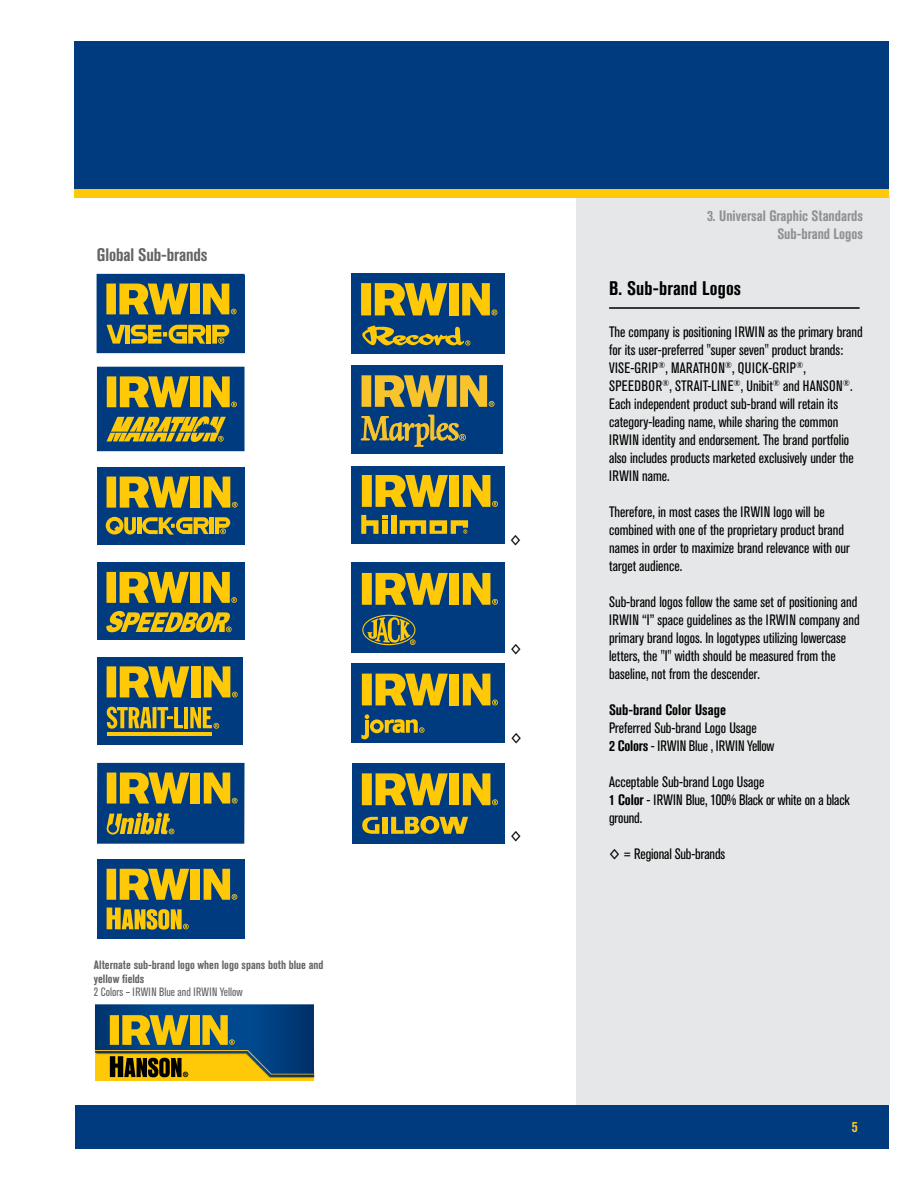
<style>
.page{position:relative;width:918px;height:1188px;background:#fff}
.page>*{position:absolute;margin:0;border:0;box-sizing:border-box;transform-origin:0 0}
.t1{font:700 condensed 19.5px "Akzidenz Grotesk BE";letter-spacing:.01em;color:#000}
.t2{font:700 condensed 18px "Akzidenz Grotesk BE";letter-spacing:-.005em;color:#636466}
.t3{font:condensed 15px/18px "Akzidenz Grotesk BE";color:#000}
.t4{font:700 condensed 15px/18px "Akzidenz Grotesk BE";color:#8e9092;text-align:right}
.t5{font:700 condensed 15px "Akzidenz Grotesk BE";color:#000}
.t6{font:15px "Tahoma";color:#000}
.t7{font:700 condensed 15px "Akzidenz Grotesk BE";color:#ffc428}
.t8{font:700 condensed 12px/13.5px "Akzidenz Grotesk BE";color:#636466}
.t9{font:condensed 12px "Akzidenz Grotesk BE";color:#636466}
.s1{font-weight:700}
.s2{font-family:"Tahoma";font-stretch:normal}
</style>
<div class="page">
<div style="left:75px;top:42px;width:814px;height:147px;background:#003a7f"></div>
<div style="left:75px;top:1105px;width:814px;height:44px;background:#003a7f"></div>
<div style="left:576px;top:197px;width:313px;height:908px;background:#e6e7e8"></div>
<div style="left:75px;top:189px;width:814px;height:8px;background:#ffc907"></div>
<hr style="left:609px;top:307px;width:251px;height:2px;background:#000">
<div style="left:97px;top:367px;width:148px;height:84px;background:#003a7f"></div>
<div style="left:107px;top:376px;width:9px;height:31px;background:#ffc907"></div>
<div style="left:190px;top:376px;width:10px;height:31px;background:#ffc907"></div>
<svg style="left:203px;top:376px;width:34px;height:31px"></svg>
<svg style="left:120px;top:376px;width:69px;height:31px"></svg>
<svg style="left:106px;top:416px;width:120px;height:26px"></svg>
<div style="left:97px;top:467px;width:148px;height:78px;background:#003a7f"></div>
<div style="left:107px;top:477px;width:9px;height:31px;background:#ffc907"></div>
<div style="left:191px;top:477px;width:9px;height:31px;background:#ffc907"></div>
<svg style="left:204px;top:477px;width:34px;height:31px"></svg>
<svg style="left:120px;top:477px;width:69px;height:31px"></svg>
<hr style="left:137px;top:517px;width:4px;height:17px;background:#ffc907">
<hr style="left:210px;top:517px;width:4px;height:17px;background:#ffc907">
<svg style="left:142px;top:517px;width:67px;height:18px"></svg>
<svg style="left:106px;top:517px;width:30px;height:18px"></svg>
<svg style="left:215px;top:517px;width:15px;height:17px"></svg>
<div style="left:97px;top:562px;width:148px;height:78px;background:#003a7f"></div>
<div style="left:107px;top:572px;width:9px;height:31px;background:#ffc907"></div>
<div style="left:190px;top:572px;width:10px;height:31px;background:#ffc907"></div>
<svg style="left:203px;top:572px;width:34px;height:31px"></svg>
<svg style="left:120px;top:572px;width:69px;height:31px"></svg>
<svg style="left:106px;top:611px;width:126px;height:21px"></svg>
<div style="left:97px;top:763px;width:148px;height:81px;background:#003a7f"></div>
<div style="left:107px;top:773px;width:9px;height:31px;background:#ffc907"></div>
<div style="left:97px;top:657px;width:145px;height:88px;background:#003a7f"></div>
<div style="left:107px;top:666px;width:9px;height:31px;background:#ffc907"></div>
<div style="left:191px;top:666px;width:9px;height:31px;background:#ffc907"></div>
<svg style="left:204px;top:666px;width:34px;height:31px"></svg>
<svg style="left:120px;top:666px;width:69px;height:31px"></svg>
<svg style="left:107px;top:707px;width:44px;height:22px"></svg>
<hr style="left:153px;top:707px;width:3px;height:21px;background:#ffc907">
<svg style="left:157px;top:707px;width:26px;height:21px"></svg>
<hr style="left:185px;top:707px;width:3px;height:21px;background:#ffc907">
<hr style="left:107px;top:732px;width:105px;height:3px;background:#ffc907">
<svg style="left:190px;top:707px;width:29px;height:22px"></svg>
<div style="left:191px;top:773px;width:9px;height:31px;background:#ffc907"></div>
<svg style="left:204px;top:773px;width:34px;height:31px"></svg>
<svg style="left:120px;top:773px;width:69px;height:31px"></svg>
<svg style="left:106px;top:813px;width:68px;height:22px"></svg>
<div style="left:97px;top:859px;width:148px;height:80px;background:#003a7f"></div>
<div style="left:107px;top:869px;width:9px;height:31px;background:#ffc907"></div>
<div style="left:191px;top:869px;width:9px;height:31px;background:#ffc907"></div>
<svg style="left:204px;top:869px;width:33px;height:31px"></svg>
<svg style="left:120px;top:869px;width:69px;height:31px"></svg>
<svg style="left:107px;top:908px;width:82px;height:22px"></svg>
<div style="left:352px;top:764px;width:153px;height:80px;background:#003a7f"></div>
<svg style="left:362px;top:817px;width:17px;height:17px"></svg>
<div style="left:382px;top:817px;width:5px;height:17px;background:#ffc907"></div>
<svg style="left:391px;top:816px;width:77px;height:18px"></svg>
<div style="left:352px;top:664px;width:153px;height:79px;background:#003a7f"></div>
<svg style="left:361px;top:714px;width:64px;height:25px"></svg>
<div style="left:352px;top:563px;width:153px;height:90px;background:#003a7f"></div>
<svg style="left:362px;top:615px;width:54px;height:30px"></svg>
<div style="left:362px;top:573px;width:10px;height:32px;background:#ffc907"></div>
<div style="left:449px;top:573px;width:10px;height:32px;background:#ffc907"></div>
<svg style="left:463px;top:573px;width:35px;height:32px"></svg>
<svg style="left:376px;top:573px;width:72px;height:32px"></svg>
<div style="left:362px;top:674px;width:10px;height:31px;background:#ffc907"></div>
<div style="left:449px;top:674px;width:10px;height:31px;background:#ffc907"></div>
<svg style="left:463px;top:674px;width:35px;height:31px"></svg>
<svg style="left:376px;top:674px;width:72px;height:31px"></svg>
<div style="left:362px;top:773px;width:10px;height:32px;background:#ffc907"></div>
<div style="left:449px;top:773px;width:10px;height:32px;background:#ffc907"></div>
<svg style="left:463px;top:773px;width:35px;height:32px"></svg>
<svg style="left:376px;top:773px;width:72px;height:32px"></svg>
<div style="left:352px;top:466px;width:153px;height:78px;background:#003a7f"></div>
<div style="left:362px;top:475px;width:10px;height:32px;background:#ffc907"></div>
<div style="left:449px;top:475px;width:10px;height:32px;background:#ffc907"></div>
<svg style="left:463px;top:475px;width:35px;height:32px"></svg>
<svg style="left:376px;top:475px;width:72px;height:32px"></svg>
<svg style="left:361px;top:515px;width:26px;height:19px"></svg>
<div style="left:391px;top:515px;width:5px;height:19px;background:#ffc907"></div>
<svg style="left:400px;top:520px;width:68px;height:14px"></svg>
<div style="left:351px;top:273px;width:154px;height:81px;background:#003a7f"></div>
<div style="left:361px;top:283px;width:10px;height:32px;background:#ffc907"></div>
<div style="left:449px;top:283px;width:10px;height:32px;background:#ffc907"></div>
<svg style="left:462px;top:283px;width:35px;height:32px"></svg>
<svg style="left:375px;top:283px;width:72px;height:32px"></svg>
<svg style="left:362px;top:325px;width:108px;height:21px"></svg>
<div style="left:97px;top:275px;width:148px;height:77px;background:#003a7f"></div>
<div style="left:97px;top:274px;width:148px;height:79px;border:2px solid #003a7f"></div>
<div style="left:106px;top:284px;width:10px;height:30px;background:#ffc907"></div>
<div style="left:190px;top:284px;width:9px;height:30px;background:#ffc907"></div>
<svg style="left:203px;top:284px;width:34px;height:30px"></svg>
<svg style="left:119px;top:284px;width:70px;height:30px"></svg>
<svg style="left:107px;top:325px;width:18px;height:19px"></svg>
<div style="left:125px;top:325px;width:5px;height:19px;background:#ffc907"></div>
<div style="left:206px;top:325px;width:5px;height:19px;background:#ffc907"></div>
<svg style="left:131px;top:325px;width:75px;height:19px"></svg>
<svg style="left:212px;top:325px;width:17px;height:19px"></svg>
<div style="left:352px;top:366px;width:151px;height:88px;background:#003b80"></div>
<div style="left:362px;top:375px;width:9px;height:32px;background:#f9c42b"></div>
<div style="left:447px;top:375px;width:10px;height:32px;background:#f9c42b"></div>
<svg style="left:460px;top:375px;width:35px;height:32px"></svg>
<svg style="left:375px;top:375px;width:70px;height:32px"></svg>
<svg style="left:361px;top:414px;width:105px;height:33px"></svg>
<img style="left:94px;top:1005px;width:221px;height:76px">
<svg style="left:95px;top:1004px;width:219px;height:73px;background:#5a6b4d"></svg>
<p class="t2" style="left:97px;top:244px;width:112px">Global Sub-brands</p>
<p class="t8" style="left:94px;top:958px;width:231px">Alternate sub-brand logo when logo spans both blue and yellow fields</p>
<p class="t9" style="left:94px;top:985px;width:150px">2 Colors – IRWIN Blue and IRWIN Yellow</p>
<p class="t6" style="left:510px;top:530px;width:12px">◊</p>
<p class="t6" style="left:510px;top:639px;width:12px">◊</p>
<p class="t6" style="left:511px;top:728px;width:12px">◊</p>
<p class="t6" style="left:510px;top:826px;width:12px">◊</p>
<p class="t4" style="left:707px;top:207px;width:157px">3. Universal Graphic Standards<br>Sub-brand Logos</p>
<h1 class="t1" style="left:609px;top:278px;width:134px">B. Sub-brand Logos</h1>
<p class="t3" style="left:609px;top:323px;width:255px">The company is positioning IRWIN as the primary brand for its user-preferred "super seven" product brands:<br>VISE-GRIP<sup>®</sup>, MARATHON<sup>®</sup>, QUICK-GRIP<sup>®</sup>, SPEEDBOR<sup>®</sup>, STRAIT-LINE<sup>®</sup>, Unibit<sup>®</sup> and HANSON<sup>®</sup>.<br>Each independent product sub-brand will retain its category-leading name, while sharing the common IRWIN identity and endorsement. The brand portfolio also includes products marketed exclusively under the IRWIN name.</p>
<p class="t3" style="left:609px;top:503px;width:242px">Therefore, in most cases the IRWIN logo will be combined with one of the proprietary product brand names in order to maximize brand relevance with our target audience.</p>
<p class="t3" style="left:609px;top:593px;width:252px">Sub-brand logos follow the same set of positioning and IRWIN “I” space guidelines as the IRWIN company and primary brand logos. In logotypes utilizing lowercase letters, the "I" width should be measured from the baseline, not from the descender.</p>
<p class="t5" style="left:609px;top:701px;width:118px">Sub-brand Color Usage</p>
<p class="t3" style="left:609px;top:719px;width:167px">Preferred Sub-brand Logo Usage<br><span class="s1">2 Colors</span> - IRWIN Blue , IRWIN Yellow</p>
<p class="t3" style="left:609px;top:773px;width:242px">Acceptable Sub-brand Logo Usage<br><span class="s1">1 Color</span> - IRWIN Blue, 100% Black or white on a black ground.</p>
<p class="t3" style="left:609px;top:845px;width:118px"><span class="s2">◊</span> = Regional Sub-brands</p>
<p class="t7" style="left:852px;top:1118px;width:7px">5</p>
</div>
